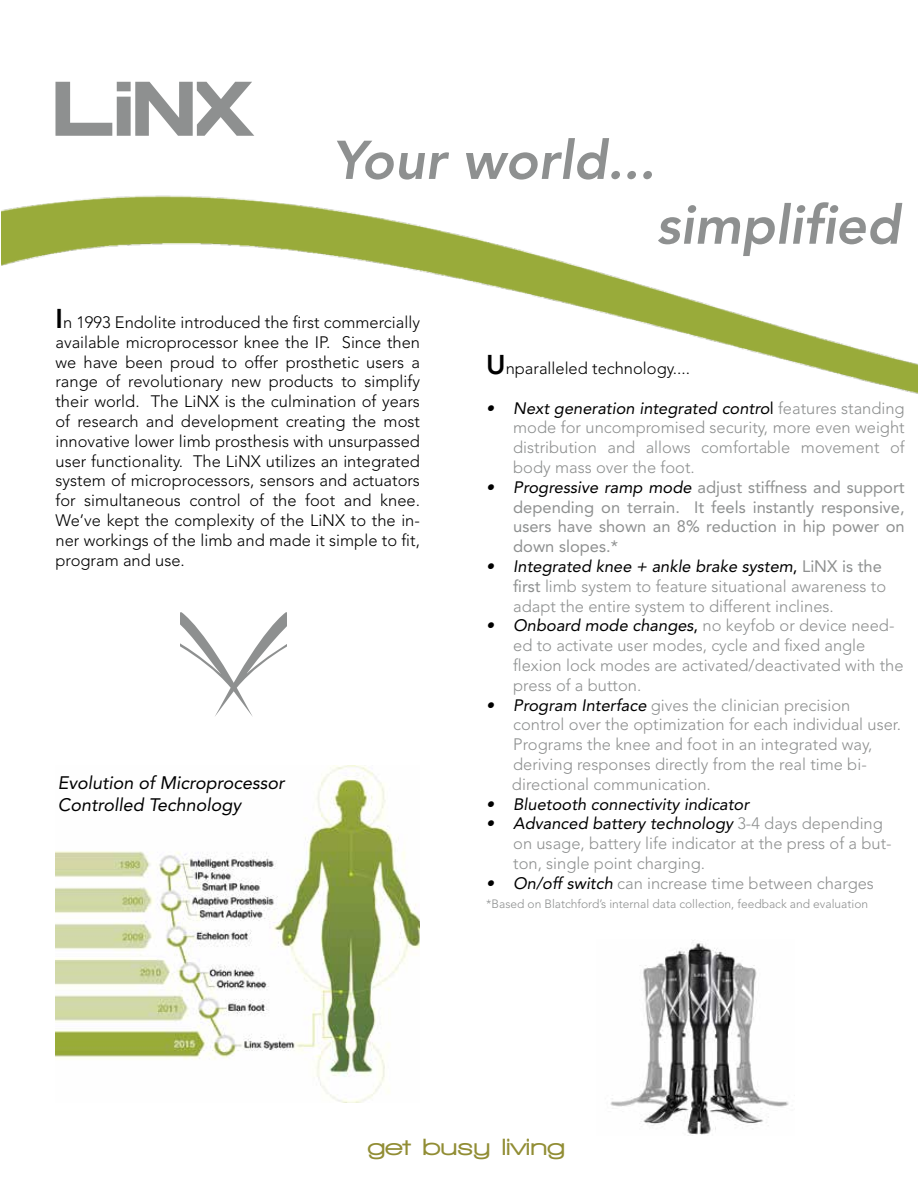
<style>
.page{position:relative;width:918px;height:1188px;background:#fff}
.page>*{position:absolute;margin:0;border:0;box-sizing:border-box;transform-origin:0 0}
.t1{font:italic 800 54px "Avenir LT Std";color:#8e9090}
.t2{font:900 24px "Walkway Expand";color:#918d34}
.t3{font:italic 18px/21.6px "Avenir LT Std";color:#000}
.t4{font:300 16.5px/19.8px "Avenir LT Std";color:#8e9090}
.t5{font:300 16.5px/19.8px "Avenir LT Std";color:#000;text-align:justify}
.t6{font:16.5px/19.8px "Avenir LT Std";color:#8e9090;text-align:justify}
.t7{font:italic 16.5px "Avenir LT Std";color:#000}
.t8{font:300 12px "Avenir LT Std";color:#8e9090}
.s1{font-weight:800;font-size:27px}
.s2{font-weight:400;font-style:italic;color:#000}
.s3{font-weight:400;color:#000}
.s4{font-style:italic;color:#000}
.s5{font-weight:400}
</style>
<div class="page">
<img style="left:56px;top:766px;width:364px;height:336px">
<img style="left:610px;top:942px;width:179px;height:193px">
<svg style="left:55px;top:82px;width:199px;height:54px"></svg>
<svg style="left:181px;top:612px;width:105px;height:105px"></svg>
<img style="left:2px;top:195px;width:916px;height:199px">
<h1 class="t1" style="left:332px;top:128px;width:324px">Your world...</h1>
<p class="t5" style="left:55px;top:313px;width:366px"><span class="s1">I</span>n 1993 Endolite introduced the first commercially available microprocessor knee the IP. Since then we have been proud to offer prosthetic users a range of revolutionary new products to simplify their world. The LiNX is the culmination of years of research and development creating the most innovative lower limb prosthesis with unsurpassed user functionality. The LiNX utilizes an integrated system of microprocessors, sensors and actuators for simultaneous control of the foot and knee.<br>We’ve kept the complexity of the LiNX to the in&shy;ner workings of the limb and made it simple to fit, program and use.</p>
<p class="t3" style="left:58px;top:773px;width:228px">Evolution of Microprocessor<br>Controlled Technology</p>
<h1 class="t1" style="left:656px;top:193px;width:246px">simplified</h1>
<p class="t5" style="left:486px;top:358px;width:205px"><span class="s1">U</span>nparalleled technology....</p>
<p class="t4" style="left:513px;top:398px;width:393px;text-align:justify;text-indent:-27px"><span class="s2">• Next generation integrated contro</span><span class="s3">l</span> features standing mode for uncompromised security, more even weight distribution and allows comfortable movement of body mass over the foot.</p>
<p class="t6" style="left:513px;top:477px;width:393px;text-indent:-27px"><span class="s4">• Progressive ramp mode</span> adjust stiffness and support depending on terrain. It feels instantly responsive, users have shown an 8% reduction in hip power on down slopes.*</p>
<p class="t4" style="left:513px;top:556px;width:374px;text-indent:-27px"><span class="s2">• Integrated knee + ankle brake system</span><span class="s3">,</span> <span class="s5">LiNX is the first</span> limb system to feature situational awareness to adapt the entire system to different inclines.</p>
<p class="t4" style="left:513px;top:616px;width:392px;text-indent:-27px"><span class="s2">• Onboard mode changes</span><span class="s3">,</span> no keyfob or device need&shy;ed to activate user modes, cycle and fixed angle flexion lock modes are activated/deactivated with the press of a button.</p>
<p class="t4" style="left:512px;top:695px;width:391px;text-indent:-26px"><span class="s2">• Program Interface</span> gives the clinician precision control over the optimization for each individual user.<br>Programs the knee and foot in an integrated way, deriving responses directly from the real time bi&shy;directional communication.</p>
<p class="t7" style="left:486px;top:794px;width:265px">• Bluetooth connectivity indicator</p>
<p class="t4" style="left:513px;top:814px;width:380px;text-indent:-27px"><span class="s2">• Advanced battery technology</span> 3-4 days depending on usage, battery life indicator at the press of a but&shy;ton, single point charging.</p>
<p class="t4" style="left:486px;top:873px;width:389px"><span class="s2">• On/off switch</span> can increase time between charges</p>
<p class="t8" style="left:486px;top:897px;width:383px">*Based on Blatchford’s internal data collection, feedback and evaluation</p>
<h2 class="t2" style="left:368px;top:1134px;width:199px">get busy living</h2>
</div>
